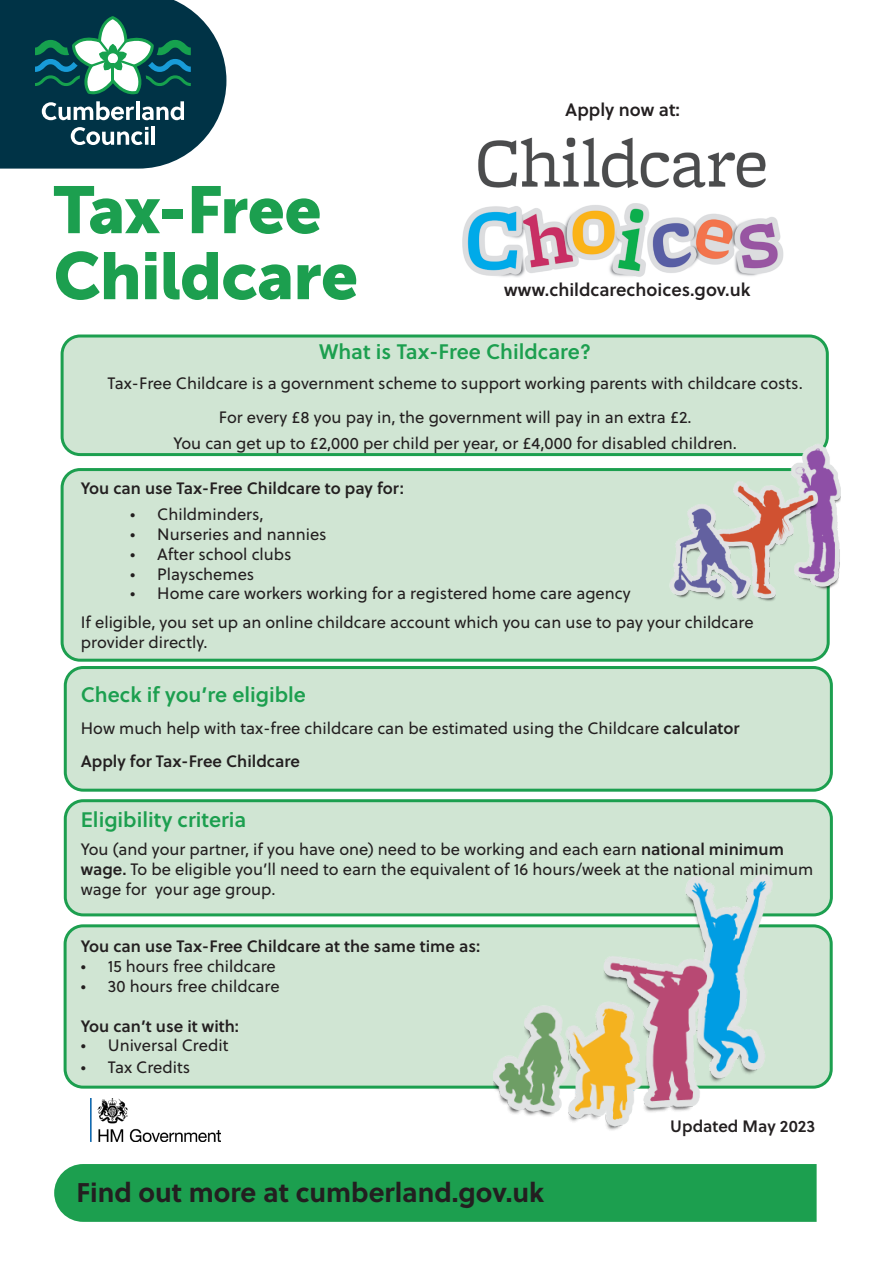
<style>
.page{position:relative;width:893px;height:1263px;background:#fff}
.page>*{position:absolute;margin:0;border:0;box-sizing:border-box;transform-origin:0 0}
.t1{font:66px/66px "Museo Sans 900";letter-spacing:-.015em;color:#1c9f4f}
.t2{font:700 27px "Soleil";color:#231f20}
.t3{font:21px "Soleil Sb";color:#1c9f4f}
.t4{font:18px "Soleil Sb";color:#231f20}
.t5{font:16.5px/19.8px "Soleil";color:#231f20}
.t6{font:16.5px "Soleil Sb";color:#231f20}
.s1{font-family:"Soleil Sb"}
</style>
<div class="page">
<div style="left:65px;top:801px;width:766px;height:114px;background:#d0e5d3;border-radius:18px"></div>
<div style="left:64px;top:799px;width:769px;height:117px;border:3px solid #1c9f4f;border-radius:18px"></div>
<div style="left:62px;top:336px;width:765px;height:119px;background:#d0e5d3;border-radius:18px"></div>
<div style="left:61px;top:334px;width:768px;height:122px;border:3px solid #1c9f4f;border-radius:18px"></div>
<div style="left:65px;top:926px;width:766px;height:161px;background:#d0e5d3;border-radius:18px"></div>
<div style="left:64px;top:924px;width:769px;height:165px;border:3px solid #1c9f4f;border-radius:18px"></div>
<div style="left:65px;top:667px;width:766px;height:123px;background:#d0e5d3;border-radius:18px"></div>
<div style="left:64px;top:666px;width:769px;height:126px;border:3px solid #1c9f4f;border-radius:18px"></div>
<div style="left:62px;top:470px;width:766px;height:190px;background:#d0e5d3;border-radius:18px"></div>
<div style="left:61px;top:468px;width:769px;height:194px;border:3px solid #1c9f4f;border-radius:18px"></div>
<img style="left:91px;top:1098px;width:129px;height:43px">
<img style="left:462px;top:137px;width:322px;height:140px">
<img style="left:665px;top:443px;width:175px;height:158px">
<img style="left:493px;top:874px;width:279px;height:256px">
<svg style="left:0;top:0;width:226px;height:169px"></svg>
<div style="left:54px;top:1164px;width:763px;height:58px;background:#1c9f4f"></div>
<p class="t1" style="left:54px;top:177px;width:306px">Tax-Free<br>Childcare</p>
<p class="t4" style="left:565px;top:96px;width:116px">Apply now at:</p>
<p class="t4" style="left:504px;top:276px;width:248px">www.childcarechoices.gov.uk</p>
<p class="t3" style="left:319px;top:336px;width:274px">What is Tax-Free Childcare?</p>
<p class="t5" style="left:108px;top:373px;width:697px">Tax-Free Childcare is a government scheme to support working parents with childcare costs.</p>
<p class="t5" style="left:219px;top:407px;width:474px">For every £8 you pay in, the government will pay in an extra £2.</p>
<p class="t5" style="left:173px;top:432px;width:565px">You can get up to £2,000 per child per year, or £4,000 for disabled children.</p>
<p class="t6" style="left:81px;top:476px;width:325px">You can use Tax-Free Childcare to pay for:</p>
<p class="t5" style="left:130px;top:504px;width:135px">• Childminders,</p>
<p class="t5" style="left:130px;top:524px;width:198px">• Nurseries and nannies</p>
<p class="t5" style="left:130px;top:544px;width:163px">• After school clubs</p>
<p class="t5" style="left:130px;top:563px;width:126px">• Playschemes</p>
<p class="t5" style="left:130px;top:583px;width:502px">• Home care workers working for a registered home care agency</p>
<p class="t5" style="left:81px;top:612px;width:674px">If eligible, you set up an online childcare account which you can use to pay your childcare provider directly.</p>
<p class="t3" style="left:81px;top:678px;width:227px">Check if you’re eligible</p>
<p class="t5" style="left:81px;top:717px;width:660px">How much help with tax-free childcare can be estimated using the Childcare <span class="s1">calculator</span></p>
<p class="t6" style="left:81px;top:748px;width:221px">Apply for Tax-Free Childcare</p>
<p class="t3" style="left:81px;top:803px;width:167px">Eligibility criteria</p>
<p class="t5" style="left:81px;top:839px;width:734px">You (and your partner, if you have one) need to be working and each earn <span class="s1">national minimum wage.</span> To be eligible you’ll need to earn the equivalent of 16 hours/week at the national minimum wage for your age group.</p>
<p class="t6" style="left:81px;top:934px;width:401px">You can use Tax-Free Childcare at the same time as:</p>
<p class="t5" style="left:81px;top:956px;width:197px">• 15 hours free childcare</p>
<p class="t5" style="left:81px;top:976px;width:200px">• 30 hours free childcare</p>
<p class="t6" style="left:81px;top:1013px;width:160px">You can’t use it with:</p>
<p class="t5" style="left:81px;top:1035px;width:149px">• Universal Credit</p>
<p class="t5" style="left:81px;top:1057px;width:111px">• Tax Credits</p>
<p class="t2" style="left:77px;top:1172px;width:469px">Find out more at cumberland.gov.uk</p>
<p class="t6" style="left:670px;top:1114px;width:147px">Updated May 2023</p>
</div>
